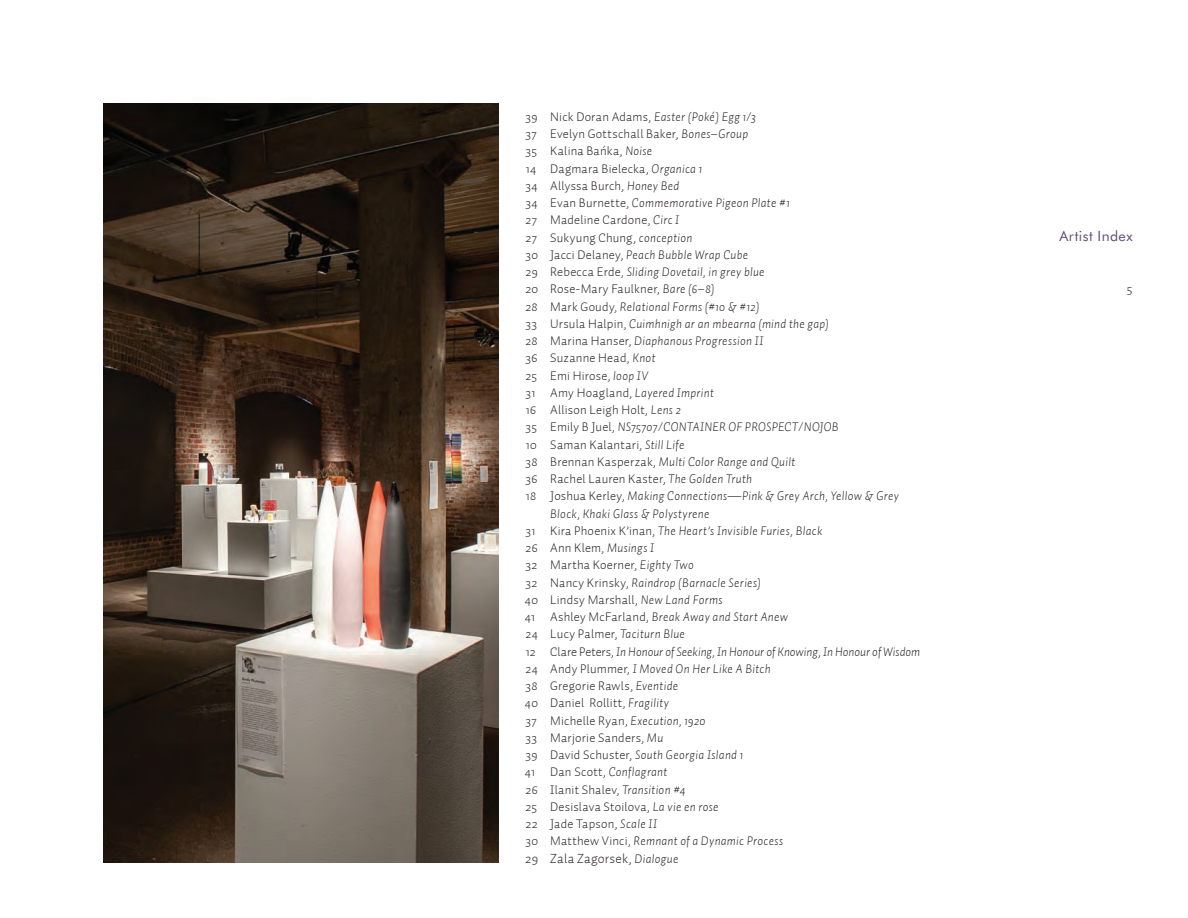
<style>
.page{position:relative;width:1188px;height:918px;background:#fff}
.page>*{position:absolute;margin:0;border:0;box-sizing:border-box;transform-origin:0 0}
.t1{font:14.25px "Futura BT";letter-spacing:.03em;color:#5f4c78}
.Body_Text{font:300 13.5px "Auto 1";letter-spacing:.02em;color:#231f20}
.Body_Text-2{font:italic 300 12.75px "Auto 1";letter-spacing:.02em;color:#231f20}
.Body_Text-3{font:300 12.75px "Auto 1";letter-spacing:.02em;color:#231f20}
.Body_Text-4{font:italic 300 12.75px "Auto 1";color:#231f20}
.s1{font-style:normal}
.s2{font-style:italic}
.s3{font-style:italic;font-size:12.75px}
</style>
<div class="page">
<img style="left:103px;top:104px;width:395px;height:759px">
<p class="Body_Text-2" style="left:526px;top:108px;width:232px"><span class="s1">39 Nick Doran Adams,</span> Easter (Poké) Egg 1/3</p>
<p class="Body_Text-3" style="left:526px;top:126px;width:224px">37 Evelyn Gottschall Baker, <span class="s2">Bones–Group</span></p>
<p class="Body_Text-3" style="left:526px;top:143px;width:128px">35 Kalina Bańka, <span class="s2">Noise</span></p>
<p class="Body_Text-3" style="left:526px;top:160px;width:178px">14 Dagmara Bielecka, <span class="s2">Organica 1</span></p>
<p class="Body_Text-3" style="left:526px;top:177px;width:155px">34 Allyssa Burch, <span class="s2">Honey Bed</span></p>
<p class="Body_Text-2" style="left:526px;top:195px;width:266px"><span class="s1">34 Evan Burnette,</span> Commemorative Pigeon Plate #1</p>
<p class="Body_Text-3" style="left:526px;top:212px;width:155px">27 Madeline Cardone, <span class="s2">Circ I</span></p>
<p class="Body_Text-3" style="left:526px;top:229px;width:168px">27 Sukyung Chung, <span class="s2">conception</span></p>
<p class="Body_Text-2" style="left:526px;top:246px;width:224px"><span class="s1">30 Jacci Delaney,</span> Peach Bubble Wrap Cube</p>
<p class="Body_Text-2" style="left:526px;top:264px;width:241px"><span class="s1">29 Rebecca Erde,</span> Sliding Dovetail, in grey blue</p>
<p class="Body_Text-3" style="left:526px;top:281px;width:190px">20 Rose-Mary Faulkner, <span class="s2">Bare (6–8)</span></p>
<p class="Body_Text-2" style="left:526px;top:298px;width:235px"><span class="s1">28 Mark Goudy,</span> Relational Forms (#10 &amp; #12)</p>
<p class="Body_Text-2" style="left:526px;top:315px;width:305px"><span class="s1">33 Ursula Halpin,</span> Cuimhnigh ar an mbearna (mind the gap)</p>
<p class="Body_Text-2" style="left:526px;top:333px;width:239px"><span class="s1">28 Marina Hanser,</span> Diaphanous Progression II</p>
<p class="Body_Text-3" style="left:526px;top:350px;width:131px">36 Suzanne Head, <span class="s2">Knot</span></p>
<p class="Body_Text-3" style="left:526px;top:367px;width:124px">25 Emi Hirose, <span class="s2">loop IV</span></p>
<p class="Body_Text-3" style="left:526px;top:384px;width:190px">31 Amy Hoagland, <span class="s2">Layered Imprint</span></p>
<p class="Body_Text-3" style="left:526px;top:402px;width:157px">16 Allison Leigh Holt, <span class="s2">Lens 2</span></p>
<p class="Body_Text-2" style="left:526px;top:419px;width:315px"><span class="s1">35 Emily B Juel,</span> NS75707/CONTAINER OF PROSPECT/NOJOB</p>
<p class="Body_Text-3" style="left:526px;top:436px;width:160px">10 Saman Kalantari, <span class="s2">Still Life</span></p>
<p class="Body_Text-2" style="left:526px;top:453px;width:271px"><span class="s1">38 Brennan Kasperzak,</span> Multi Color Range and Quilt</p>
<p class="Body_Text-3" style="left:526px;top:471px;width:228px">36 Rachel Lauren Kaster, <span class="s2">The Golden Truth</span></p>
<p class="Body_Text-2" style="left:526px;top:488px;width:375px"><span class="s1">18 Joshua Kerley,</span> Making Connections—Pink &amp; Grey Arch, Yellow &amp; Grey</p>
<p class="Body_Text-2" style="left:550px;top:505px;width:161px">Block, Khaki Glass &amp; Polystyrene</p>
<p class="Body_Text-2" style="left:526px;top:522px;width:299px"><span class="s1">31 Kira Phoenix K’inan,</span> The Heart’s Invisible Furies, Black</p>
<p class="Body_Text-3" style="left:526px;top:540px;width:130px">26 Ann Klem, <span class="s2">Musings I</span></p>
<p class="Body_Text-3" style="left:526px;top:557px;width:170px">32 Martha Koerner, <span class="s2">Eighty Two</span></p>
<p class="Body_Text-2" style="left:526px;top:574px;width:237px"><span class="s1">32 Nancy Krinsky,</span> Raindrop (Barnacle Series)</p>
<p class="Body_Text-3" style="left:525px;top:591px;width:199px">40 Lindsy Marshall, <span class="s2">New Land Forms</span></p>
<p class="Body_Text-2" style="left:525px;top:609px;width:265px"><span class="s1">41 Ashley McFarland,</span> Break Away and Start Anew</p>
<p class="Body_Text-3" style="left:526px;top:626px;width:161px">24 Lucy Palmer, <span class="s2">Taciturn Blue</span></p>
<p class="Body_Text-4" style="left:526px;top:643px;width:396px"><span class="s1">12 Clare Peters,</span> In Honour of Seeking, In Honour of Knowing, In Honour of Wisdom</p>
<p class="Body_Text-2" style="left:526px;top:660px;width:247px"><span class="s1">24 Andy Plummer,</span> I Moved On Her Like A Bitch</p>
<p class="Body_Text-3" style="left:526px;top:678px;width:154px">38 Gregorie Rawls, <span class="s2">Eventide</span></p>
<p class="Body_Text-3" style="left:525px;top:695px;width:146px">40 Daniel Rollitt, <span class="s2">Fragility</span></p>
<p class="Body_Text-3" style="left:526px;top:712px;width:182px">37 Michelle Ryan, <span class="s2">Execution, 1920</span></p>
<p class="Body_Text-3" style="left:526px;top:729px;width:139px">33 Marjorie Sanders, <span class="s2">Mu</span></p>
<p class="Body_Text-2" style="left:526px;top:747px;width:219px"><span class="s1">39 David Schuster,</span> South Georgia Island 1</p>
<p class="Body_Text-3" style="left:525px;top:764px;width:144px">41 Dan Scott, <span class="s2">Conflagrant</span></p>
<p class="Body_Text-3" style="left:526px;top:781px;width:162px">26 Ilanit Shalev, <span class="s2">Transition #4</span></p>
<p class="Body_Text-3" style="left:526px;top:798px;width:195px">25 Desislava Stoilova, <span class="s2">La vie en rose</span></p>
<p class="Body_Text-3" style="left:526px;top:816px;width:133px">22 Jade Tapson, <span class="s2">Scale II</span></p>
<p class="Body_Text-2" style="left:526px;top:833px;width:259px"><span class="s1">30 Matthew Vinci,</span> Remnant of a Dynamic Process</p>
<p class="Body_Text" style="left:525px;top:849px;width:155px">29 Zala Zagorsek, <span class="s3">Dialogue</span></p>
<p class="t1" style="left:1059px;top:227px;width:75px">Artist Index</p>
<p class="Body_Text-3" style="left:1127px;top:281px;width:7px">5</p>
</div>
